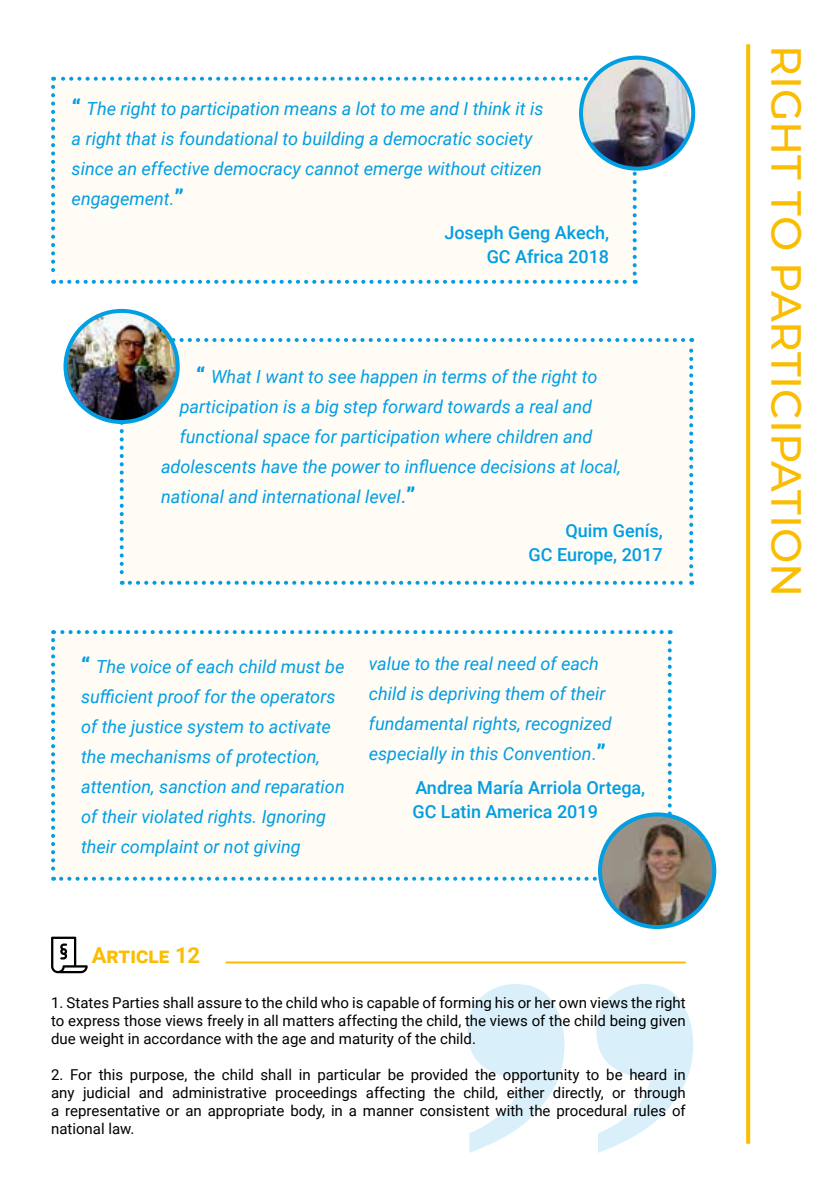
<style>
.page{position:relative;width:840px;height:1191px;background:#fff}
.page>*{position:absolute;margin:0;border:0;box-sizing:border-box;transform-origin:0 0}
.t1{font:500 42px "Montserrat";color:#fabd00}
.t2{font:700 22px "Roboto";color:#fabd00}
.t3{font:italic 18px/30px "Roboto";color:#009ee3}
.t4{font:500 18px/24px "Roboto";color:#009ee3;text-align:right}
.t5{font:15px/18px "Roboto";color:#000;text-align:justify}
.s1{font-weight:900;font-style:normal;font-size:22px}
.s2{font-style:normal;font-size:20px}
.s3{font-style:normal}
</style>
<div class="page">
<div style="left:53px;top:632px;width:616px;height:246px;background:#fffbf5"></div>
<svg style="left:51px;top:640px;width:4px;height:240px"></svg>
<svg style="left:61px;top:876px;width:536px;height:4px"></svg>
<svg style="left:667px;top:630px;width:4px;height:184px"></svg>
<svg style="left:53px;top:630px;width:608px;height:4px"></svg>
<div style="left:53px;top:79px;width:581px;height:203px;background:#fffbf5"></div>
<svg style="left:51px;top:87px;width:4px;height:197px"></svg>
<svg style="left:61px;top:280px;width:574px;height:4px"></svg>
<svg style="left:632px;top:171px;width:4px;height:103px"></svg>
<svg style="left:53px;top:77px;width:540px;height:4px"></svg>
<div style="left:122px;top:340px;width:568px;height:243px;background:#fffbf5"></div>
<svg style="left:120px;top:424px;width:4px;height:161px"></svg>
<svg style="left:130px;top:581px;width:561px;height:4px"></svg>
<svg style="left:689px;top:338px;width:3px;height:236px"></svg>
<svg style="left:170px;top:338px;width:512px;height:4px"></svg>
<svg style="left:467px;top:984px;width:225px;height:168px"></svg>
<svg style="left:51px;top:936px;width:37px;height:37px"></svg>
<svg style="left:746px;top:44px;width:3px;height:1099px;background:#fac00e"></svg>
<img style="left:602px;top:815px;width:112px;height:112px">
<div style="left:597px;top:812px;width:119px;height:117px;border:4px solid #009ee3;border-radius:50%"></div>
<img style="left:65px;top:311px;width:113px;height:111px;border-radius:56px">
<div style="left:63px;top:309px;width:117px;height:115px;border:4px solid #009ee3;border-radius:50%"></div>
<img style="left:580px;top:58px;width:112px;height:111px;border-radius:56px">
<div style="left:578px;top:56px;width:116px;height:115px;border:4px solid #009ee3;border-radius:50%"></div>
<hr style="left:225px;top:961px;width:460px;height:2px;background:#fabd00">
<p class="t3" style="left:72px;top:93px;width:473px"><span class="s1">“</span> The right to participation means a lot to me and I think it is a right that is foundational to building a democratic society since an effective democracy cannot emerge without citizen engagement.<span class="s1">”</span></p>
<p class="t4" style="left:444px;top:220px;width:166px">Joseph Geng Akech,<br>GC Africa 2018</p>
<p class="t3" style="left:196px;top:360px;width:402px"><span class="s1">“</span> What I want to see happen in terms of the right to</p>
<p class="t3" style="left:180px;top:390px;width:413px">participation is a big step forward towards a real and</p>
<p class="t3" style="left:180px;top:420px;width:414px">functional space for participation where children and</p>
<p class="t3" style="left:161px;top:450px;width:461px">adolescents have the power to influence decisions at local,</p>
<p class="t3" style="left:161px;top:480px;width:256px">national and international level<span class="s2">.</span><span class="s1">”</span></p>
<p class="t4" style="left:528px;top:517px;width:135px">Quim Genís,<br>GC Europe, 2017</p>
<p class="t3" style="left:81px;top:651px;width:265px"><span class="s1">“</span> The voice of each child must be sufficient proof for the operators of the justice system to activate the mechanisms of protection, attention, sanction and reparation of their violated rights. Ignoring their complaint or not giving</p>
<p class="t3" style="left:368px;top:648px;width:244px">value to the real need of each child is depriving them of their fundamental rights, recognized especially in this Convention<span class="s3">.</span><span class="s1">”</span></p>
<p class="t4" style="left:412px;top:775px;width:234px;text-align:left">Andrea María Arriola Ortega,<br>GC Latin America 2019</p>
<p class="t2" style="left:92px;top:940px;width:110px">Article 12</p>
<p class="t5" style="left:51px;top:992px;width:636px">1. States Parties shall assure to the child who is capable of forming his or her own views the right to express those views freely in all matters affecting the child, the views of the child being given due weight in accordance with the age and maturity of the child.</p>
<p class="t5" style="left:51px;top:1064px;width:636px">2. For this purpose, the child shall in particular be provided the opportunity to be heard in any judicial and administrative proceedings affecting the child, either directly, or through a representative or an appropriate body, in a manner consistent with the procedural rules of national law.</p>
<h1 class="t1" style="left:815px;top:45px;width:545px;rotate:90deg">Right to participation</h1>
</div>
